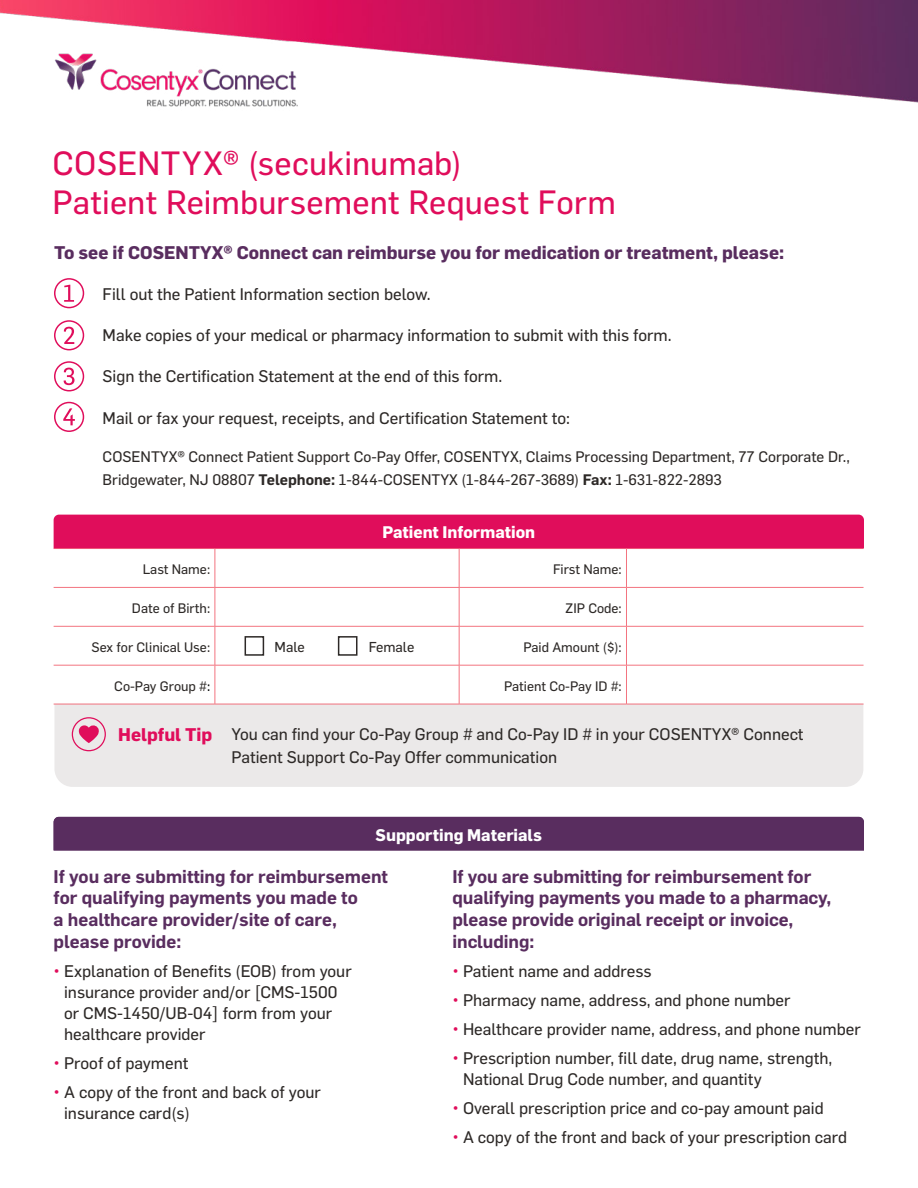
<style>
.page{position:relative;width:918px;height:1188px;background:#fff}
.page>*{position:absolute;margin:0;border:0;box-sizing:border-box;transform-origin:0 0}
.t1{font:33px/39px "Flama Basic";letter-spacing:.005em;color:#e00d5b}
.t2{font:600 18px/21.6px "Flama";letter-spacing:-.005em;color:#592d5f}
.t3{font:700 18px "Flama";color:#592d5f}
.t4{font:700 18px "Flama";color:#e00d5b}
.t5{font:16.5px/21px "Flama Basic";color:#2d2927}
.t6{font:700 16.5px "Flama";color:#fff}
.t7{font:15px/22.5px "Flama Basic";color:#2d2927}
.t8{font:14.1px "Flama Basic";color:#2d2927}
.t9{font:13.5px "Flama Basic";color:#2d2927}
.s1{font-family:"Flama";font-weight:600}
.s2{color:#000}
.s3{color:#e00d5b}
</style>
<div class="page">
<svg style="left:64px;top:285px;width:10px;height:17px"></svg>
<div style="left:54px;top:278px;width:30px;height:30px;border:1px solid #e00d5b;border-radius:50%"></div>
<svg style="left:64px;top:327px;width:10px;height:17px"></svg>
<div style="left:54px;top:320px;width:30px;height:30px;border:1px solid #e00d5b;border-radius:50%"></div>
<svg style="left:64px;top:368px;width:11px;height:17px"></svg>
<div style="left:54px;top:361px;width:30px;height:30px;border:1px solid #e00d5b;border-radius:50%"></div>
<svg style="left:63px;top:408px;width:12px;height:17px"></svg>
<div style="left:54px;top:402px;width:30px;height:30px;border:1px solid #e00d5b;border-radius:50%"></div>
<img style="left:0;top:0;width:918px;height:107px">
<div style="left:54px;top:817px;width:810px;height:33px;background:#592d5f"></div>
<div style="left:54px;top:705px;width:809px;height:82px;background:#ebe9e9"></div>
<hr style="left:54px;top:548px;width:161px;height:1px;background:#f37480">
<hr style="left:215px;top:548px;width:244px;height:1px;background:#f37480">
<hr style="left:215px;top:549px;width:1px;height:38px;background:#f37480">
<hr style="left:459px;top:548px;width:167px;height:1px;background:#f37480">
<hr style="left:459px;top:549px;width:1px;height:38px;background:#f37480">
<hr style="left:626px;top:548px;width:238px;height:1px;background:#f37480">
<hr style="left:626px;top:549px;width:1px;height:38px;background:#f37480">
<hr style="left:54px;top:587px;width:161px;height:1px;background:#f37480">
<hr style="left:215px;top:587px;width:244px;height:1px;background:#f37480">
<hr style="left:215px;top:588px;width:1px;height:38px;background:#f37480">
<hr style="left:459px;top:587px;width:167px;height:1px;background:#f37480">
<hr style="left:459px;top:588px;width:1px;height:38px;background:#f37480">
<hr style="left:626px;top:587px;width:238px;height:1px;background:#f37480">
<hr style="left:626px;top:588px;width:1px;height:38px;background:#f37480">
<hr style="left:54px;top:626px;width:161px;height:1px;background:#f37480">
<hr style="left:215px;top:626px;width:244px;height:1px;background:#f37480">
<hr style="left:215px;top:627px;width:1px;height:38px;background:#f37480">
<hr style="left:459px;top:626px;width:167px;height:1px;background:#f37480">
<hr style="left:459px;top:627px;width:1px;height:38px;background:#f37480">
<hr style="left:626px;top:626px;width:238px;height:1px;background:#f37480">
<hr style="left:626px;top:627px;width:1px;height:38px;background:#f37480">
<hr style="left:54px;top:665px;width:161px;height:1px;background:#f37480">
<hr style="left:215px;top:665px;width:244px;height:1px;background:#f37480">
<hr style="left:215px;top:665px;width:1px;height:39px;background:#f37480">
<hr style="left:459px;top:665px;width:167px;height:1px;background:#f37480">
<hr style="left:459px;top:665px;width:1px;height:39px;background:#f37480">
<hr style="left:626px;top:665px;width:238px;height:1px;background:#f37480">
<hr style="left:626px;top:665px;width:1px;height:39px;background:#f37480">
<hr style="left:54px;top:704px;width:161px;height:1px;background:#f37480">
<hr style="left:215px;top:704px;width:244px;height:1px;background:#f37480">
<hr style="left:459px;top:704px;width:167px;height:1px;background:#f37480">
<hr style="left:626px;top:704px;width:238px;height:1px;background:#f37480">
<div style="left:245px;top:636px;width:19px;height:20px;border:2px solid #2d2927"></div>
<div style="left:338px;top:636px;width:19px;height:20px;border:2px solid #2d2927"></div>
<div style="left:54px;top:515px;width:810px;height:33px;background:#e00d5b"></div>
<svg style="left:79px;top:724px;width:20px;height:19px"></svg>
<div style="left:72px;top:717px;width:34px;height:34px;border:1px solid #e00d5b;border-radius:16px"></div>
<h1 class="t1" style="left:52px;top:142px;width:565px">COSENTYX® (secukinumab)<br>Patient Reimbursement Request Form</h1>
<p class="t3" style="left:54px;top:240px;width:732px">To see if COSENTYX® Connect can reimburse you for medication or treatment, please:</p>
<p class="t5" style="left:103px;top:282px;width:330px">Fill out the Patient Information section below.</p>
<p class="t5" style="left:103px;top:324px;width:571px">Make copies of your medical or pharmacy information to submit with this form.</p>
<p class="t5" style="left:103px;top:365px;width:401px">Sign the Certification Statement at the end of this form.</p>
<p class="t5" style="left:103px;top:406px;width:469px">Mail or fax your request, receipts, and Certification Statement to:</p>
<p class="t7" style="left:103px;top:445px;width:749px">COSENTYX® Connect Patient Support Co-Pay Offer, COSENTYX, Claims Processing Department, 77 Corporate Dr.,<br>Bridgewater, NJ 08807 <span class="s1">Telephone:</span> 1-844-COSENTYX (1-844-267-3689) <span class="s1">Fax:</span> 1-631-822-2893</p>
<p class="t6" style="left:382px;top:521px;width:154px">Patient Information</p>
<p class="t9" style="left:143px;top:560px;width:69px">Last Name:</p>
<p class="t9" style="left:553px;top:560px;width:70px">First Name:</p>
<p class="t9" style="left:132px;top:599px;width:80px">Date of Birth:</p>
<p class="t9" style="left:566px;top:599px;width:58px">ZIP Code:</p>
<p class="t9" style="left:92px;top:638px;width:120px">Sex for Clinical Use:</p>
<p class="t8" style="left:275px;top:638px;width:32px">Male</p>
<p class="t8" style="left:369px;top:638px;width:47px">Female</p>
<p class="t9" style="left:523px;top:638px;width:100px">Paid Amount ($):</p>
<p class="t9" style="left:114px;top:677px;width:97px">Co-Pay Group #<span class="s2">:</span></p>
<p class="t9" style="left:504px;top:677px;width:119px">Patient Co-Pay ID #:</p>
<p class="t4" style="left:118px;top:722px;width:96px">Helpful Tip</p>
<p class="t5" style="left:232px;top:722px;width:574px;line-height:22.5px">You can find your Co-Pay Group # and Co-Pay ID # in your COSENTYX® Connect<br>Patient Support Co-Pay Offer communication</p>
<p class="t6" style="left:376px;top:823px;width:168px">Supporting Materials</p>
<p class="t2" style="left:54px;top:864px;width:336px">If you are submitting for reimbursement for qualifying payments you made to<br>a healthcare provider/site of care, please provide:</p>
<p class="t5" style="left:64px;top:959px;width:289px;text-indent:-10px"><span class="s3">•</span> Explanation of Benefits (EOB) from your insurance provider and/or [CMS-1500 or CMS-1450/UB-04] form from your healthcare provider</p>
<p class="t5" style="left:54px;top:1051px;width:136px"><span class="s3">•</span> Proof of payment</p>
<p class="t5" style="left:64px;top:1081px;width:258px;text-indent:-10px"><span class="s3">•</span> A copy of the front and back of your insurance card(s)</p>
<p class="t2" style="left:453px;top:864px;width:380px">If you are submitting for reimbursement for qualifying payments you made to a pharmacy, please provide original receipt or invoice, including:</p>
<p class="t5" style="left:453px;top:959px;width:201px"><span class="s3">•</span> Patient name and address</p>
<p class="t5" style="left:453px;top:988px;width:340px"><span class="s3">•</span> Pharmacy name, address, and phone number</p>
<p class="t5" style="left:453px;top:1018px;width:410px"><span class="s3">•</span> Healthcare provider name, address, and phone number</p>
<p class="t5" style="left:463px;top:1047px;width:371px;text-indent:-10px"><span class="s3">•</span> Prescription number, fill date, drug name, strength,<br>National Drug Code number, and quantity</p>
<p class="t5" style="left:453px;top:1097px;width:373px"><span class="s3">•</span> Overall prescription price and co-pay amount paid</p>
<p class="t5" style="left:453px;top:1126px;width:396px"><span class="s3">•</span> A copy of the front and back of your prescription card</p>
</div>
